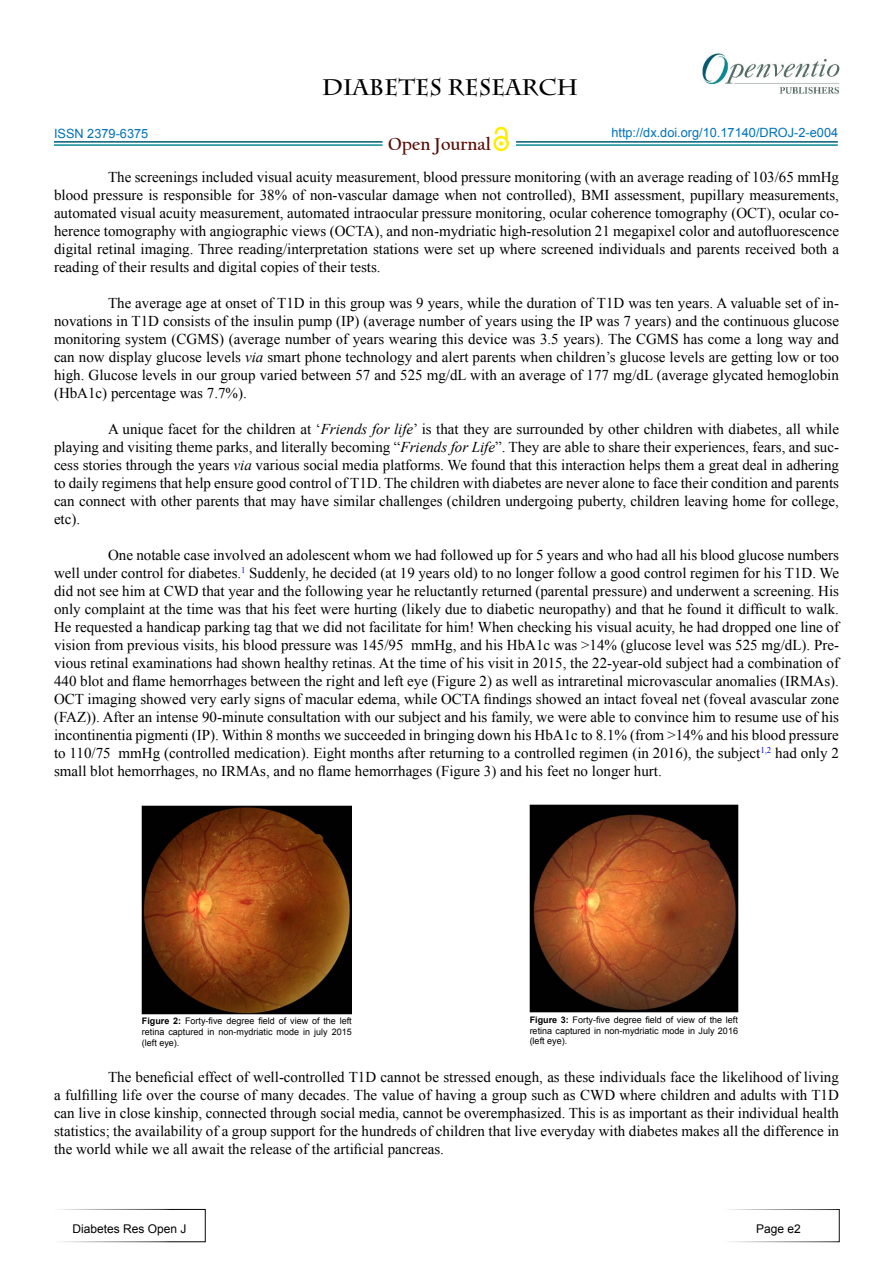
<style>
.page{position:relative;width:893px;height:1263px;background:#fff}
.page>*{position:absolute;margin:0;border:0;box-sizing:border-box;transform-origin:0 0}
.t1{font:700 22.5px "Charlemagne Std";color:#000}
.t2{font:700 18.15px "Californian FB";color:#580b05}
.t3{font:15px/18px "Times New Roman";color:#000;text-align:justify}
.t4{font:12.75px "Arial";color:#0072bc}
.t5{font:12.75px "Arial";color:#0071bc}
.t6{font:12px "Arial";color:#000}
.t7{font:12px "Arial";color:#000101}
.t8{font:9px/10.8px "Arial";color:#000;text-align:justify}
.s1{font-style:italic}
.s2{font-weight:700}
</style>
<div class="page">
<hr style="left:54px;top:141px;width:328px;height:2px;background:#015d75">
<hr style="left:54px;top:144px;width:328px;height:2px;background:#0a8b93">
<hr style="left:516px;top:141px;width:322px;height:2px;background:#015d75">
<hr style="left:516px;top:144px;width:322px;height:2px;background:#0a8b93">
<svg style="left:493px;top:136px;width:16px;height:15px"></svg>
<div style="left:496px;top:138px;width:10px;height:11px;background:#fff;border-radius:50%"></div>
<svg style="left:495px;top:126px;width:13px;height:20px"></svg>
<div style="left:53px;top:1209px;width:153px;height:33px;border:1px solid #fff"></div>
<div style="left:724px;top:1209px;width:116px;height:33px;border:1px solid #fff"></div>
<img style="left:702px;top:52px;width:138px;height:42px">
<img style="left:142px;top:805px;width:210px;height:209px">
<img style="left:530px;top:804px;width:208px;height:209px">
<p class="t5" style="left:54px;top:125px;width:96px">ISSN 2379-6375</p>
<h1 class="t1" style="left:322px;top:74px;width:258px">DIABETES RESEARCH</h1>
<p class="t2" style="left:388px;top:133px;width:104px">Open Journal</p>
<p class="t4" style="left:611px;top:124px;width:228px">http://dx.doi.org/10.17140/DROJ-2-e004</p>
<p class="t3" style="left:54px;top:167px;width:786px;text-indent:54px">The screenings included visual acuity measurement, blood pressure monitoring (with an average reading of 103/65 mmHg blood pressure is responsible for 38% of non-vascular damage when not controlled), BMI assessment, pupillary measurements, automated visual acuity measurement, automated intraocular pressure monitoring, ocular coherence tomography (OCT), ocular co&shy;herence tomography with angiographic views (OCTA), and non-mydriatic high-resolution 21 megapixel color and autofluorescence digital retinal imaging. Three reading/interpretation stations were set up where screened individuals and parents received both a reading of their results and digital copies of their tests.</p>
<p class="t3" style="left:54px;top:293px;width:786px;text-indent:54px">The average age at onset of T1D in this group was 9 years, while the duration of T1D was ten years. A valuable set of in&shy;novations in T1D consists of the insulin pump (IP) (average number of years using the IP was 7 years) and the continuous glucose monitoring system (CGMS) (average number of years wearing this device was 3.5 years). The CGMS has come a long way and can now display glucose levels <span class="s1">via</span> smart phone technology and alert parents when children’s glucose levels are getting low or too high. Glucose levels in our group varied between 57 and 525 mg/dL with an average of 177 mg/dL (average glycated hemoglobin (HbA1c) percentage was 7.7%).</p>
<p class="t3" style="left:54px;top:419px;width:786px;text-indent:54px">A unique facet for the children at ‘<span class="s1">Friends for life</span>’ is that they are surrounded by other children with diabetes, all while playing and visiting theme parks, and literally becoming “<span class="s1">Friends for Life</span>”. They are able to share their experiences, fears, and suc&shy;cess stories through the years <span class="s1">via</span> various social media platforms. We found that this interaction helps them a great deal in adhering to daily regimens that help ensure good control of T1D. The children with diabetes are never alone to face their condition and parents can connect with other parents that may have similar challenges (children undergoing puberty, children leaving home for college, etc).</p>
<p class="t3" style="left:54px;top:545px;width:786px;text-indent:54px">One notable case involved an adolescent whom we had followed up for 5 years and who had all his blood glucose numbers well under control for diabetes.<sup>1</sup> Suddenly, he decided (at 19 years old) to no longer follow a good control regimen for his T1D. We did not see him at CWD that year and the following year he reluctantly returned (parental pressure) and underwent a screening. His only complaint at the time was that his feet were hurting (likely due to diabetic neuropathy) and that he found it difficult to walk.<br>He requested a handicap parking tag that we did not facilitate for him! When checking his visual acuity, he had dropped one line of vision from previous visits, his blood pressure was 145/95 mmHg, and his HbA1c was &gt;14% (glucose level was 525 mg/dL). Pre&shy;vious retinal examinations had shown healthy retinas. At the time of his visit in 2015, the 22-year-old subject had a combination of 440 blot and flame hemorrhages between the right and left eye (Figure 2) as well as intraretinal microvascular anomalies (IRMAs).<br>OCT imaging showed very early signs of macular edema, while OCTA findings showed an intact foveal net (foveal avascular zone (FAZ)). After an intense 90-minute consultation with our subject and his family, we were able to convince him to resume use of his incontinentia pigmenti (IP). Within 8 months we succeeded in bringing down his HbA1c to 8.1% (from &gt;14% and his blood pressure to 110/75 mmHg (controlled medication). Eight months after returning to a controlled regimen (in 2016), the subject<sup>1,2</sup> had only 2 small blot hemorrhages, no IRMAs, and no flame hemorrhages (Figure 3) and his feet no longer hurt.</p>
<p class="t8" style="left:142px;top:1016px;width:211px"><span class="s2">Figure 2:</span> Forty-five degree field of view of the left retina captured in non-mydriatic mode in july 2015 (left eye).</p>
<p class="t8" style="left:530px;top:1014px;width:210px"><span class="s2">Figure 3:</span> Forty-five degree field of view of the left retina captured in non-mydriatic mode in July 2016 (left eye).</p>
<p class="t3" style="left:54px;top:1067px;width:786px;text-indent:54px">The beneficial effect of well-controlled T1D cannot be stressed enough, as these individuals face the likelihood of living a fulfilling life over the course of many decades. The value of having a group such as CWD where children and adults with T1D can live in close kinship, connected through social media, cannot be overemphasized. This is as important as their individual health statistics; the availability of a group support for the hundreds of children that live everyday with diabetes makes all the difference in the world while we all await the release of the artificial pancreas.</p>
<p class="t6" style="left:72px;top:1221px;width:116px">Diabetes Res Open J</p>
<p class="t7" style="left:756px;top:1221px;width:46px">Page e2</p>
</div>
